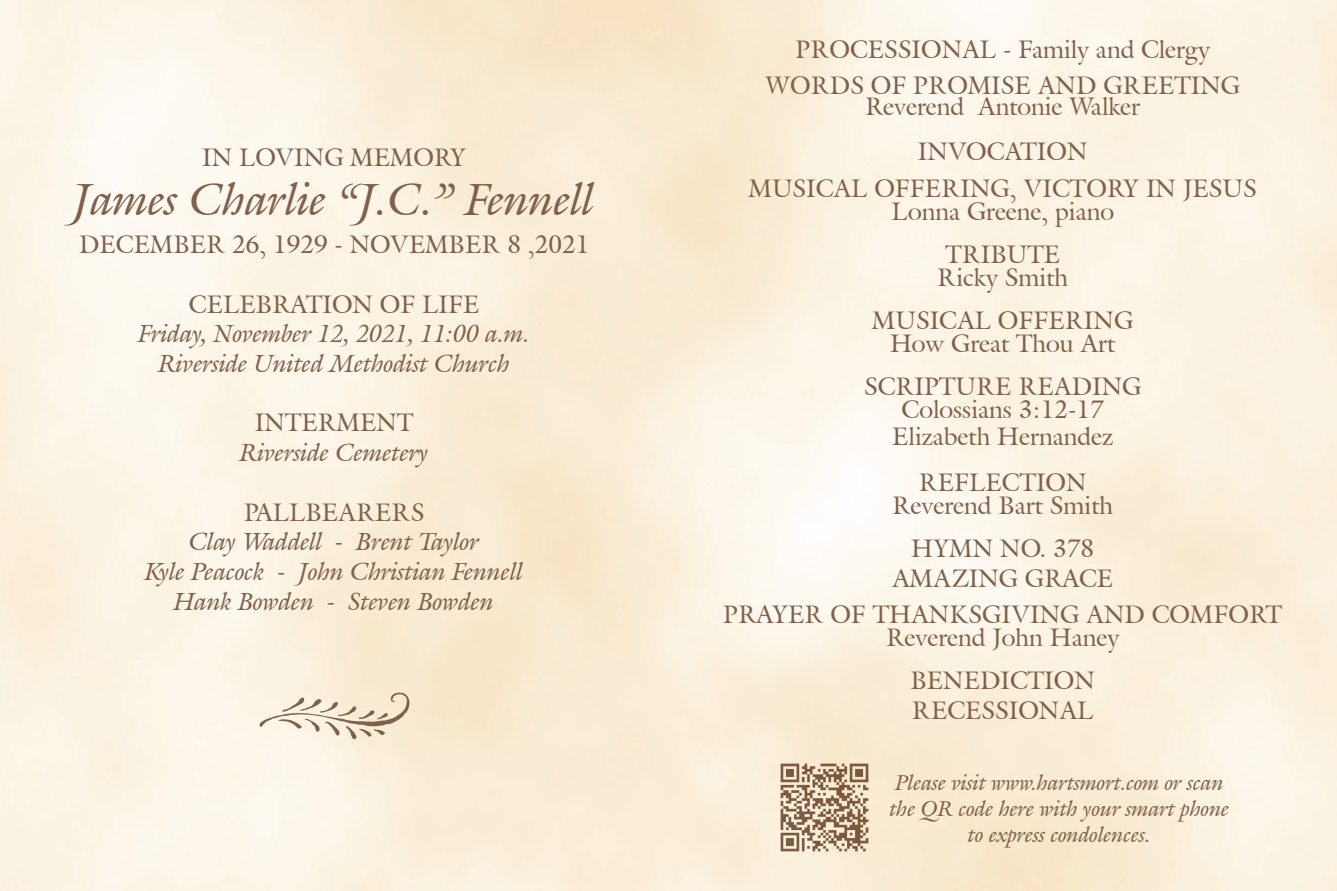
<style>
.page{position:relative;width:1337px;height:891px;background:#fff}
.page>*{position:absolute;margin:0;border:0;box-sizing:border-box;transform-origin:0 0}
.t1{font:italic 45px "Galliard IT Cby BT";color:#7f604b}
.t2{font:24.75px/22.9px "Galliard IT Cby BT";color:#7f604b;text-align:center}
.t3{font:italic 24.75px "Galliard IT Cby BT";color:#7f604b}
.t4{font:italic 21.6px/25.9px "Galliard IT Cby BT";color:#7f604b;text-align:center}
</style>
<div class="page">
<img style="left:770px;top:754px;width:108px;height:108px">
<svg style="left:259px;top:693px;width:150px;height:46px;background:#faefdc"></svg>
<p class="t2" style="left:202px;top:145px;width:265px">IN LOVING MEMORY</p>
<p class="t1" style="left:74px;top:169px;width:522px">James Charlie “J.C.” Fennell</p>
<p class="t2" style="left:79px;top:233px;width:512px">DECEMBER 26, 1929 - NOVEMBER 8 ,2021</p>
<p class="t2" style="left:189px;top:292px;width:292px">CELEBRATION OF LIFE</p>
<p class="t3" style="left:138px;top:317px;width:393px">Friday, November 12, 2021, 11:00 a.m.</p>
<p class="t3" style="left:158px;top:347px;width:353px">Riverside United Methodist Church</p>
<p class="t2" style="left:255px;top:411px;width:160px">INTERMENT</p>
<p class="t3" style="left:240px;top:436px;width:190px">Riverside Cemetery</p>
<p class="t2" style="left:244px;top:500px;width:182px">PALLBEARERS</p>
<p class="t3" style="left:189px;top:525px;width:292px">Clay Waddell - Brent Taylor</p>
<p class="t3" style="left:145px;top:555px;width:379px">Kyle Peacock - John Christian Fennell</p>
<p class="t3" style="left:174px;top:584px;width:321px">Hank Bowden - Steven Bowden</p>
<p class="t2" style="left:795px;top:37px;width:416px">PROCESSIONAL - Family and Clergy</p>
<p class="t2" style="left:765px;top:75px;width:476px;line-height:20.7px">WORDS OF PROMISE AND GREETING<br>Reverend Antonie Walker</p>
<p class="t2" style="left:918px;top:140px;width:171px">INVOCATION</p>
<p class="t2" style="left:748px;top:176px;width:509px">MUSICAL OFFERING, VICTORY IN JESUS<br>Lonna Greene, piano</p>
<p class="t2" style="left:945px;top:242px;width:116px">TRIBUTE</p>
<p class="t2" style="left:937px;top:265px;width:132px">Ricky Smith</p>
<p class="t2" style="left:872px;top:309px;width:262px">MUSICAL OFFERING</p>
<p class="t2" style="left:890px;top:332px;width:227px">How Great Thou Art</p>
<p class="t2" style="left:864px;top:375px;width:279px">SCRIPTURE READING</p>
<p class="t2" style="left:901px;top:398px;width:204px">Colossians 3:12-17</p>
<p class="t2" style="left:892px;top:425px;width:222px">Elizabeth Hernandez</p>
<p class="t2" style="left:892px;top:471px;width:222px">REFLECTION<br>Reverend Bart Smith</p>
<p class="t2" style="left:911px;top:537px;width:184px">HYMN NO. 378</p>
<p class="t2" style="left:892px;top:566px;width:223px">AMAZING GRACE</p>
<p class="t2" style="left:723px;top:603px;width:560px">PRAYER OF THANKSGIVING AND COMFORT<br>Reverend John Haney</p>
<p class="t2" style="left:910px;top:669px;width:186px">BENEDICTION</p>
<p class="t2" style="left:912px;top:699px;width:183px">RECESSIONAL</p>
<p class="t4" style="left:889px;top:769px;width:341px">Please visit www.hartsmort.com or scan the QR code here with your smart phone to express condolences.</p>
</div>
